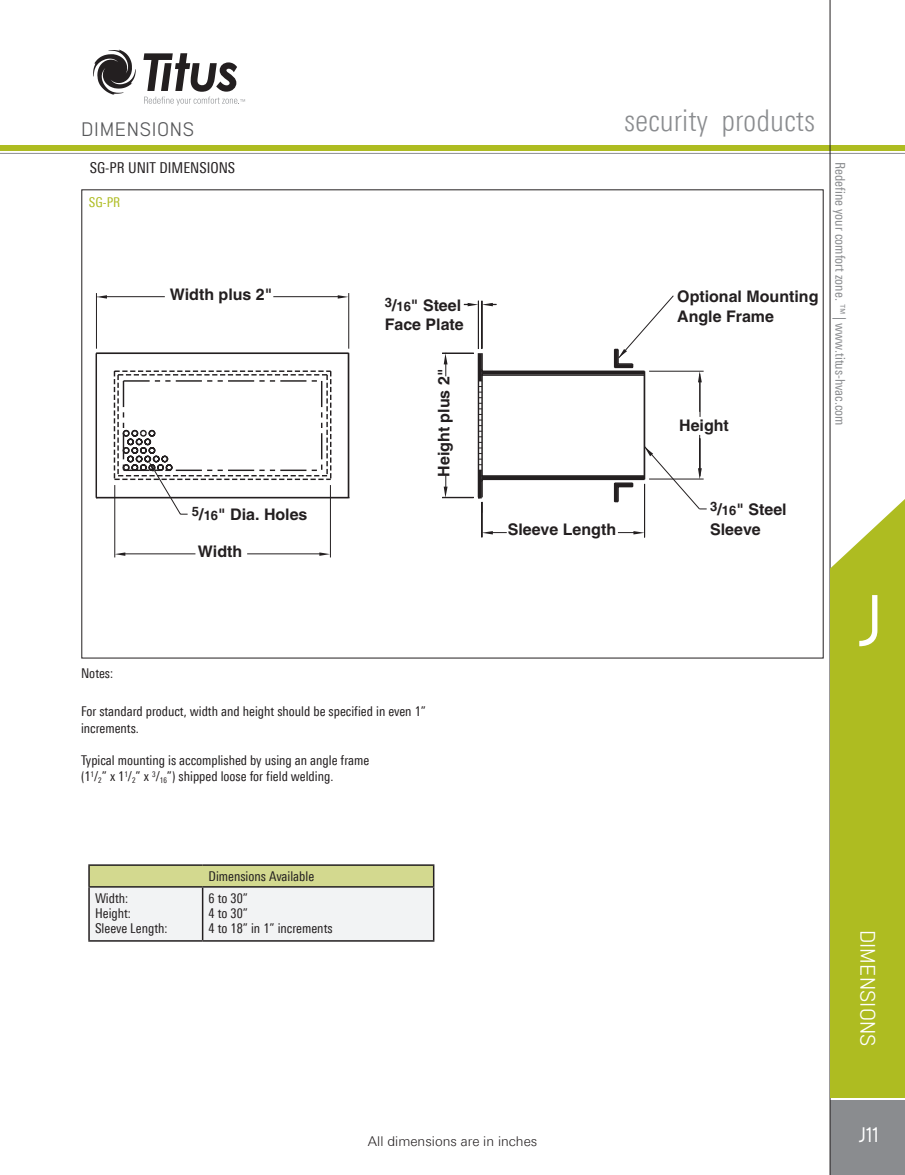
<style>
.page{position:relative;width:905px;height:1175px;background:#fff}
.page>*{position:absolute;margin:0;border:0;box-sizing:border-box;transform-origin:0 0}
.t1{font:500 72px "Lintel";color:#fff}
.t2{font:300 condensed 30px "LT Univers";color:#8a8c8f}
.t3{font:21px "Lintel";letter-spacing:.01em;color:#fff}
.t4{font:500 21px "Lintel";color:#fff}
.t5{font:19.5px "Lintel";letter-spacing:.035em;color:#57585a}
.t6{font:700 15.9px/19.2px "Arial";color:#231f20}
.Figure_Title{font:condensed 15px "LT Univers";color:#231f20}
.catalog_figure_-_1{font:condensed 13.5px/16.2px "LT Univers";color:#231f20}
.Paragraph{font:condensed 13.5px "LT Univers";color:#231f20}
.t7{font:condensed 13.5px "LT Univers";color:#8a8c8f}
.dimension_text{font:300 13.5px "LT Univers Basic";color:#231f20}
.Paragraph_Bold{font:condensed 13.5px "LT Univers";color:#231f20}
.Paragraph_Bold-2{font:condensed 13.5px "LT Univers";color:#aebc21}
.s1{font-size:13.05px}
</style>
<div class="page">
<svg style="left:93px;top:50px;width:43px;height:45px"></svg>
<svg style="left:143px;top:53px;width:102px;height:52px"></svg>
<hr style="left:0;top:153px;width:904px;height:1px;background:#8a8c8f">
<div style="left:0;top:146px;width:904px;height:5px;background:#aebc21"></div>
<div style="left:830px;top:1100px;width:74px;height:74px;background:#8a8c8f"></div>
<hr style="left:829px;top:0;width:1px;height:1174px;background:#231f20">
<div style="left:830px;top:568px;width:74px;height:529px;background:#aebc21"></div>
<svg style="left:830px;top:492px;width:74px;height:76px"></svg>
<hr style="left:88px;top:864px;width:115px;height:2px;background:#231f20">
<hr style="left:88px;top:865px;width:2px;height:21px;background:#231f20">
<hr style="left:203px;top:864px;width:231px;height:2px;background:#231f20">
<svg style="left:89px;top:865px;width:345px;height:75px"></svg>
<hr style="left:88px;top:886px;width:115px;height:1px;background:#231f20">
<hr style="left:88px;top:887px;width:2px;height:53px;background:#231f20">
<hr style="left:203px;top:886px;width:231px;height:1px;background:#231f20">
<hr style="left:202px;top:887px;width:1px;height:53px;background:#231f20">
<hr style="left:433px;top:887px;width:1px;height:53px;background:#231f20">
<hr style="left:88px;top:940px;width:115px;height:1px;background:#231f20">
<hr style="left:203px;top:940px;width:231px;height:1px;background:#231f20">
<hr style="left:442px;top:353px;width:31px;height:1px;background:#231f20">
<hr style="left:442px;top:497px;width:31px;height:1px;background:#231f20">
<svg style="left:115px;top:552px;width:10px;height:4px"></svg>
<hr style="left:114px;top:485px;width:1px;height:72px;background:#231f20">
<svg style="left:319px;top:552px;width:11px;height:4px"></svg>
<hr style="left:330px;top:485px;width:1px;height:72px;background:#231f20">
<hr style="left:481px;top:502px;width:1px;height:35px;background:#231f20">
<hr style="left:644px;top:484px;width:1px;height:53px;background:#231f20">
<svg style="left:618px;top:531px;width:26px;height:3px"></svg>
<svg style="left:482px;top:531px;width:24px;height:3px"></svg>
<svg style="left:443px;top:295px;width:263px;height:217px"></svg>
<hr style="left:96px;top:293px;width:1px;height:56px;background:#231f20">
<hr style="left:348px;top:293px;width:1px;height:56px;background:#231f20">
<svg style="left:338px;top:295px;width:10px;height:4px"></svg>
<svg style="left:97px;top:295px;width:10px;height:4px"></svg>
<hr style="left:247px;top:553px;width:76px;height:1px;background:#231f20">
<hr style="left:122px;top:553px;width:73px;height:1px;background:#231f20">
<svg style="left:96px;top:352px;width:254px;height:163px"></svg>
<hr style="left:273px;top:296px;width:68px;height:1px;background:#231f20">
<hr style="left:104px;top:296px;width:61px;height:1px;background:#231f20">
<h3 class="t5" style="left:81px;top:116px;width:115px">DIMENSIONS</h3>
<p class="Figure_Title" style="left:90px;top:159px;width:147px">SG-PR UNIT DIMENSIONS</p>
<p class="Paragraph_Bold-2" style="left:89px;top:194px;width:33px">SG-PR</p>
<p class="t6" style="left:170px;top:286px;width:104px">Width plus 2"</p>
<p class="t6" style="left:385px;top:297px;width:81px"><sup>3</sup>/<span class="s1">16</span>" Steel<br>Face Plate</p>
<p class="t6" style="left:435px;top:477px;width:109px;rotate:-90deg">Height plus 2"</p>
<h2 class="t2" style="left:624px;top:103px;width:192px">security products</h2>
<p class="t6" style="left:677px;top:288px;width:143px">Optional Mounting<br>Angle Frame</p>
<p class="t6" style="left:679px;top:417px;width:51px">Height</p>
<p class="t6" style="left:192px;top:506px;width:117px"><sup>5</sup>/<span class="s1">16</span>" Dia. Holes</p>
<p class="t6" style="left:710px;top:501px;width:78px"><sup>3</sup>/<span class="s1">16</span>" Steel<br>Sleeve</p>
<p class="t6" style="left:507px;top:520px;width:110px">Sleeve Length</p>
<p class="t6" style="left:198px;top:542px;width:46px">Width</p>
<p class="t7" style="left:848px;top:162px;width:265px;rotate:90deg">Redefine your comfort zone. ™ | www.titus-hvac.com</p>
<p class="catalog_figure_-_1" style="left:81px;top:665px;width:34px">Notes:</p>
<p class="catalog_figure_-_1" style="left:81px;top:703px;width:346px">For standard product, width and height should be specified in even 1” increments.</p>
<p class="catalog_figure_-_1" style="left:81px;top:752px;width:290px">Typical mounting is accomplished by using an angle frame (1<sup>1</sup>/<sub>2</sub>” x 1<sup>1</sup>/<sub>2</sub>” x <sup>3</sup>/<sub>16</sub>”) shipped loose for field welding.</p>
<h1 class="t1" style="left:855px;top:573px;width:27px">J</h1>
<p class="Paragraph" style="left:95px;top:890px;width:35px">Width:</p>
<p class="Paragraph" style="left:95px;top:905px;width:37px">Height:</p>
<p class="Paragraph" style="left:95px;top:920px;width:74px">Sleeve Length:</p>
<p class="Paragraph_Bold" style="left:208px;top:868px;width:107px">Dimensions Available</p>
<p class="Paragraph" style="left:209px;top:890px;width:41px">6 to 30”</p>
<p class="Paragraph" style="left:209px;top:905px;width:41px">4 to 30”</p>
<p class="Paragraph" style="left:209px;top:920px;width:125px">4 to 18” in 1” increments</p>
<p class="dimension_text" style="left:368px;top:1133px;width:171px">All dimensions are in inches</p>
<h3 class="t3" style="left:882px;top:929px;width:118px;rotate:90deg">DIMENSIONS</h3>
<h3 class="t4" style="left:858px;top:1121px;width:21px">J11</h3>
</div>
